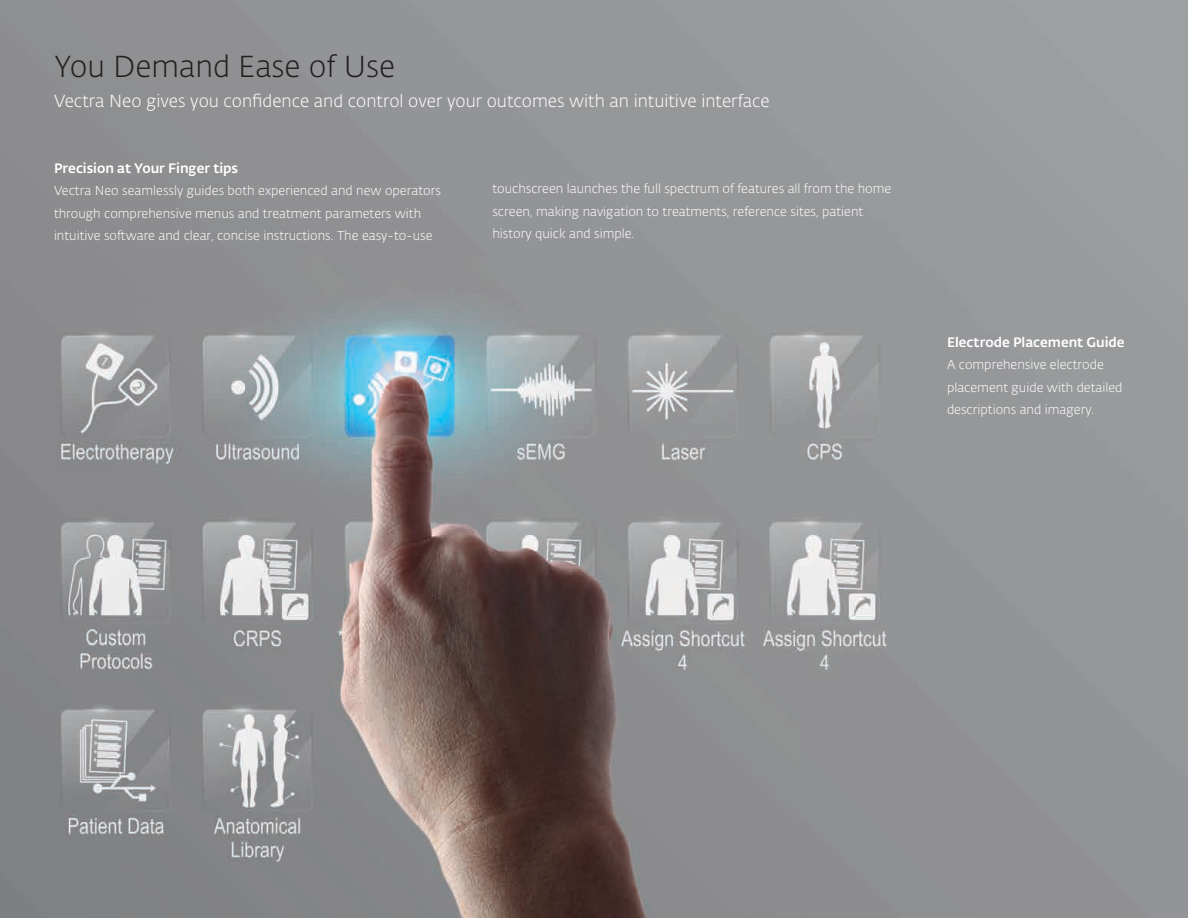
<style>
.page{position:relative;width:1188px;height:918px;background:#fff}
.page>*{position:absolute;margin:0;border:0;box-sizing:border-box;transform-origin:0 0}
.t1{font:300 30px "Fedra Sans Alt Pro";color:#231f20}
.t2{font:300 17.25px "Fedra Sans Alt Pro";color:#fff}
.t3{font:500 13.5px "Fedra Sans Alt Pro";color:#fff}
.t4{font:300 12.75px/22.5px "Fedra Sans Alt Pro";color:#fff}
</style>
<div class="page">
<img style="left:0;top:0;width:1188px;height:918px">
<p class="t1" style="left:54px;top:47px;width:343px">You Demand Ease of Use</p>
<p class="t2" style="left:54px;top:90px;width:717px">Vectra Neo gives you confidence and control over your outcomes with an intuitive interface</p>
<p class="t3" style="left:54px;top:158px;width:186px">Precision at Your Finger tips</p>
<p class="t4" style="left:54px;top:179px;width:388px">Vectra Neo seamlessly guides both experienced and new operators through comprehensive menus and treatment parameters with intuitive software and clear, concise instructions. The easy-to-use</p>
<p class="t4" style="left:492px;top:177px;width:400px">touchscreen launches the full spectrum of features all from the home screen, making navigation to treatments, reference sites, patient history quick and simple.</p>
<p class="t3" style="left:947px;top:332px;width:179px">Electrode Placement Guide</p>
<p class="t4" style="left:947px;top:353px;width:177px">A comprehensive electrode placement guide with detailed descriptions and imagery.</p>
</div>
